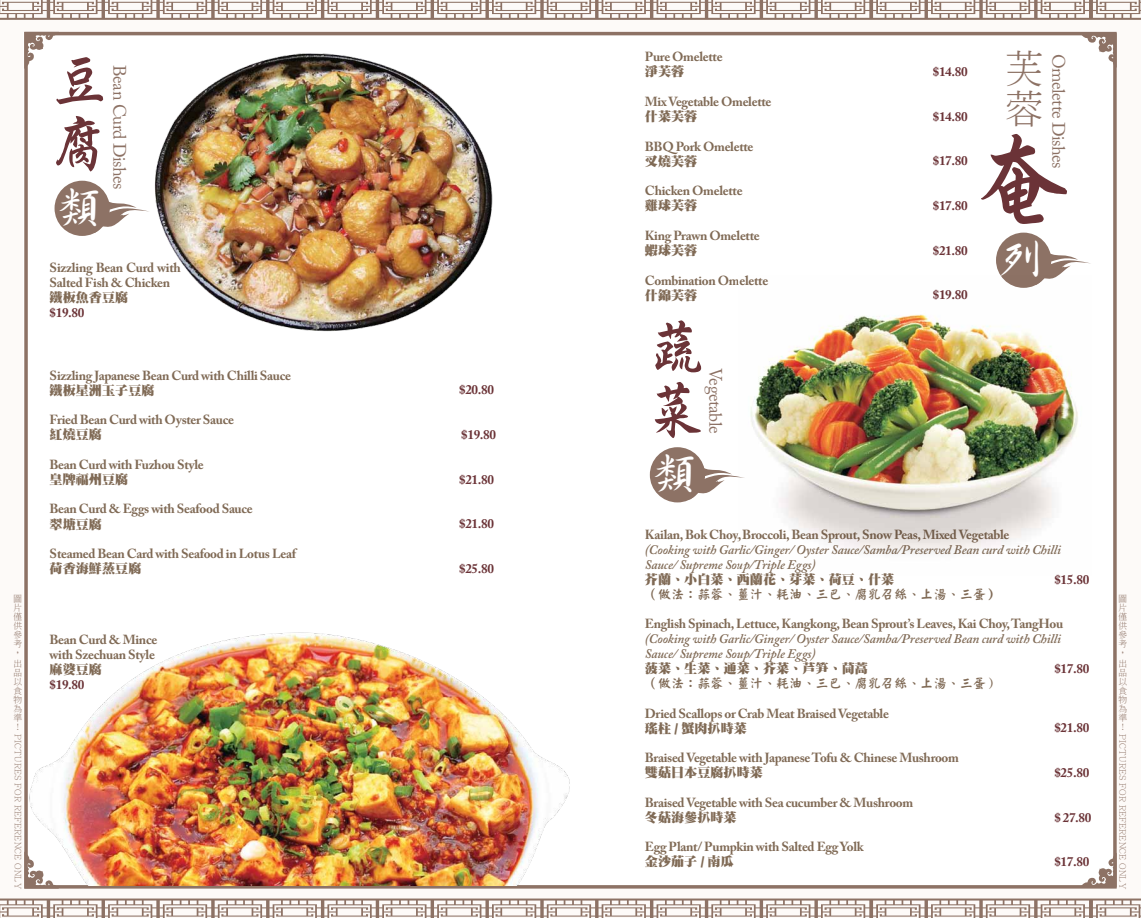
<style>
.page{position:relative;width:1141px;height:918px;background:#fdfaf8}
.page>*{position:absolute;margin:0;border:0;box-sizing:border-box;transform-origin:0 0}
.t1{font:102.2px "DF Xing Kai Std W5";color:#6b3337}
.t2{font:61.25px/62.8px "DF Xing Kai Std W5";color:#6b3337}
.t3{font:44.71px "DF Xing Shu Std W5";color:#fff}
.t4{font:300 38.32px/39.3px "Adobe Ming Std";color:#8d7265}
.t5{font:17.85px "Adobe Caslon Pro";letter-spacing:-.03em;color:#8d7265}
.t6{font:700 13.12px/14.9px "Adobe Caslon Pro";letter-spacing:-.025em;color:#806a55}
.t7{font:italic 600 13.12px/14.9px "Adobe Caslon Pro";letter-spacing:-.01em;color:#806a55}
.t8{font:13.12px "DF Ming Std W14";color:#806a55}
.t9{font:700 13.12px "Adobe Caslon Pro";letter-spacing:-.025em;color:#6b3337}
.t10{font:13.12px "DF Yan Kai Std W5";color:#806a55}
.t11{font:300 8.75px/9px "Adobe Ming Std";letter-spacing:.025em;color:#8d7265;text-align:justify}
.s1{font-family:"DF Ming Std W14"}
.s2{font-family:"DF Xing Kai Std W5"}
</style>
<div class="page">
<svg style="left:0;top:0;width:1141px;height:20px"></svg>
<svg style="left:0;top:898px;width:1141px;height:20px"></svg>
<div style="left:24px;top:32px;width:1092px;height:856px;background:#fff"></div>
<svg style="left:24px;top:885px;width:35px;height:3px"></svg>
<svg style="left:1080px;top:852px;width:37px;height:35px"></svg>
<svg style="left:24px;top:32px;width:35px;height:37px"></svg>
<svg style="left:1080px;top:33px;width:37px;height:35px"></svg>
<svg style="left:1007px;top:237px;width:84px;height:39px"></svg>
<div style="left:996px;top:233px;width:55px;height:55px;background:#8d7265;border-radius:50%"></div>
<svg style="left:661px;top:453px;width:78px;height:50px"></svg>
<div style="left:650px;top:447px;width:55px;height:55px;background:#8d7265;border-radius:50%"></div>
<img style="left:739px;top:276px;width:339px;height:276px">
<svg style="left:66px;top:185px;width:38px;height:51px"></svg>
<div style="left:55px;top:181px;width:55px;height:55px;background:#8d7265;border-radius:50%"></div>
<img style="left:24px;top:586px;width:546px;height:299px">
<img style="left:104px;top:32px;width:435px;height:300px">
<p class="t11" style="left:14px;top:594px;width:10px">圖片僅供參考，</p>
<p class="t11" style="left:14px;top:659px;width:10px">出品以食物為準！</p>
<p class="t11" style="left:23px;top:734px;width:156px;rotate:90deg">Pictures for reference only</p>
<h2 class="t2" style="left:50px;top:49px;width:55px">豆腐</h2>
<h3 class="t5" style="left:130px;top:65px;width:126px;rotate:90deg">Bean Curd Dishes</h3>
<h3 class="t3" style="left:58px;top:182px;width:42px">類</h3>
<p class="t6" style="left:50px;top:260px;width:133px">Sizzling Bean Curd with<br>Salted Fish &amp; Chicken</p>
<p class="t8" style="left:50px;top:290px;width:80px">鐵板魚香豆腐</p>
<p class="t9" style="left:50px;top:305px;width:36px">$19.80</p>
<p class="t6" style="left:50px;top:367px;width:243px">Sizzling Japanese Bean Curd with Chilli Sauce</p>
<p class="t8" style="left:50px;top:383px;width:106px">鐵板星洲玉子豆腐</p>
<p class="t9" style="left:459px;top:382px;width:36px">$20.80</p>
<p class="t6" style="left:50px;top:412px;width:186px">Fried Bean Curd with Oyster Sauce</p>
<p class="t8" style="left:50px;top:427px;width:54px">紅燒豆腐</p>
<p class="t9" style="left:461px;top:427px;width:36px">$19.80</p>
<p class="t6" style="left:50px;top:457px;width:156px">Bean Curd with Fuzhou Style</p>
<p class="t8" style="left:50px;top:472px;width:80px">皇牌福州豆腐</p>
<p class="t9" style="left:459px;top:471px;width:36px">$21.80</p>
<p class="t6" style="left:50px;top:501px;width:205px">Bean Curd &amp; Eggs with Seafood Sauce</p>
<p class="t8" style="left:50px;top:517px;width:54px">翠塘豆腐</p>
<p class="t9" style="left:459px;top:516px;width:36px">$21.80</p>
<p class="t6" style="left:50px;top:546px;width:248px">Steamed Bean Card with Seafood in Lotus Leaf</p>
<p class="t8" style="left:50px;top:561px;width:93px">荷香海鮮蒸豆腐</p>
<p class="t9" style="left:459px;top:561px;width:36px">$25.80</p>
<p class="t6" style="left:50px;top:632px;width:109px">Bean Curd &amp; Mince with Szechuan Style</p>
<p class="t8" style="left:50px;top:662px;width:54px">麻婆豆腐</p>
<p class="t9" style="left:50px;top:676px;width:36px">$19.80</p>
<p class="t6" style="left:645px;top:49px;width:79px">Pure Omelette</p>
<p class="t8" style="left:645px;top:65px;width:41px">淨芙蓉</p>
<p class="t9" style="left:933px;top:64px;width:36px">$14.80</p>
<p class="t6" style="left:645px;top:94px;width:128px">Mix Vegetable Omelette</p>
<p class="t8" style="left:645px;top:109px;width:54px">什菜芙蓉</p>
<p class="t9" style="left:933px;top:109px;width:36px">$14.80</p>
<p class="t6" style="left:645px;top:139px;width:110px">BBQ Pork Omelette</p>
<p class="t8" style="left:645px;top:154px;width:54px">叉燒芙蓉</p>
<p class="t9" style="left:933px;top:153px;width:36px">$17.80</p>
<p class="t6" style="left:645px;top:183px;width:99px">Chicken Omelette</p>
<p class="t8" style="left:645px;top:198px;width:54px">雞球芙蓉</p>
<p class="t9" style="left:933px;top:198px;width:36px">$17.80</p>
<p class="t6" style="left:645px;top:228px;width:116px">King Prawn Omelette</p>
<p class="t8" style="left:645px;top:243px;width:54px">蝦球芙蓉</p>
<p class="t9" style="left:933px;top:242px;width:36px">$21.80</p>
<p class="t6" style="left:645px;top:272px;width:125px">Combination Omelette</p>
<p class="t8" style="left:645px;top:288px;width:54px">什錦芙蓉</p>
<h2 class="t2" style="left:645px;top:315px;width:58px">蔬菜</h2>
<p class="t9" style="left:933px;top:287px;width:36px">$19.80</p>
<h3 class="t5" style="left:726px;top:367px;width:67px;rotate:90deg">Vegetable</h3>
<h3 class="t4" style="left:1005px;top:48px;width:38px">芙蓉</h3>
<h1 class="t1" style="left:970px;top:124px;width:98px">奄</h1>
<h3 class="t5" style="left:1069px;top:54px;width:116px;rotate:90deg">Omelette Dishes</h3>
<h3 class="t3" style="left:999px;top:234px;width:41px">列</h3>
<h3 class="t3" style="left:653px;top:449px;width:42px">類</h3>
<p class="t6" style="left:645px;top:527px;width:366px">Kailan, Bok Choy, Broccoli, Bean Sprout, Snow Peas, Mixed Vegetable</p>
<p class="t7" style="left:645px;top:542px;width:418px">(Cooking with Garlic/Ginger/ Oyster Sauce/Samba/Preserved Bean curd with Chilli<br>Sauce/ Supreme Soup/Triple Eggs)</p>
<p class="t8" style="left:645px;top:572px;width:251px">芥蘭、小白菜、西蘭花、芽菜、荷豆、什菜</p>
<p class="t9" style="left:1054px;top:571px;width:36px">$15.80</p>
<p class="t10" style="left:645px;top:587px;width:356px">（做法：蒜蓉、薑汁、耗油、三巴、腐乳召絲、上湯、三蛋<span class="s1">）</span></p>
<p class="t6" style="left:645px;top:616px;width:420px">English Spinach, Lettuce, Kangkong, Bean Sprout’s Leaves, Kai Choy, TangHou</p>
<p class="t7" style="left:645px;top:631px;width:418px">(Cooking with Garlic/Ginger/ Oyster Sauce/Samba/Preserved Bean curd with Chilli<br>Sauce/ Supreme Soup/Triple Eggs)</p>
<p class="t8" style="left:645px;top:661px;width:225px">菠菜、生菜、通菜、芥菜、芦笋、茼蒿</p>
<p class="t9" style="left:1054px;top:660px;width:36px">$17.80</p>
<p class="t10" style="left:645px;top:676px;width:356px">（做法：蒜蓉、薑汁、耗油、三巴、腐乳召絲、上湯、三蛋<span class="s2">）</span></p>
<p class="t6" style="left:645px;top:705px;width:246px">Dried Scallops or Crab Meat Braised Vegetable</p>
<p class="t8" style="left:645px;top:721px;width:104px">瑤柱 / 蟹肉扒時菜</p>
<p class="t9" style="left:1054px;top:720px;width:36px">$21.80</p>
<p class="t6" style="left:645px;top:750px;width:316px">Braised Vegetable with Japanese Tofu &amp; Chinese Mushroom</p>
<p class="t8" style="left:645px;top:765px;width:120px">雙菇日本豆腐扒時菜</p>
<p class="t9" style="left:1054px;top:765px;width:36px">$25.80</p>
<p class="t6" style="left:645px;top:795px;width:270px">Braised Vegetable with Sea cucumber &amp; Mushroom</p>
<p class="t8" style="left:645px;top:810px;width:93px">冬菇海參扒時菜</p>
<p class="t9" style="left:1054px;top:809px;width:38px">$ 27.80</p>
<p class="t6" style="left:645px;top:839px;width:220px">Egg Plant/ Pumpkin with Salted Egg Yolk</p>
<p class="t8" style="left:645px;top:854px;width:90px">金沙茄子 / 南瓜</p>
<p class="t9" style="left:1054px;top:854px;width:36px">$17.80</p>
<p class="t11" style="left:1119px;top:594px;width:10px">圖片僅供參考，</p>
<p class="t11" style="left:1119px;top:659px;width:10px">出品以食物為準！</p>
<p class="t11" style="left:1128px;top:734px;width:156px;rotate:90deg">Pictures for reference only</p>
</div>
